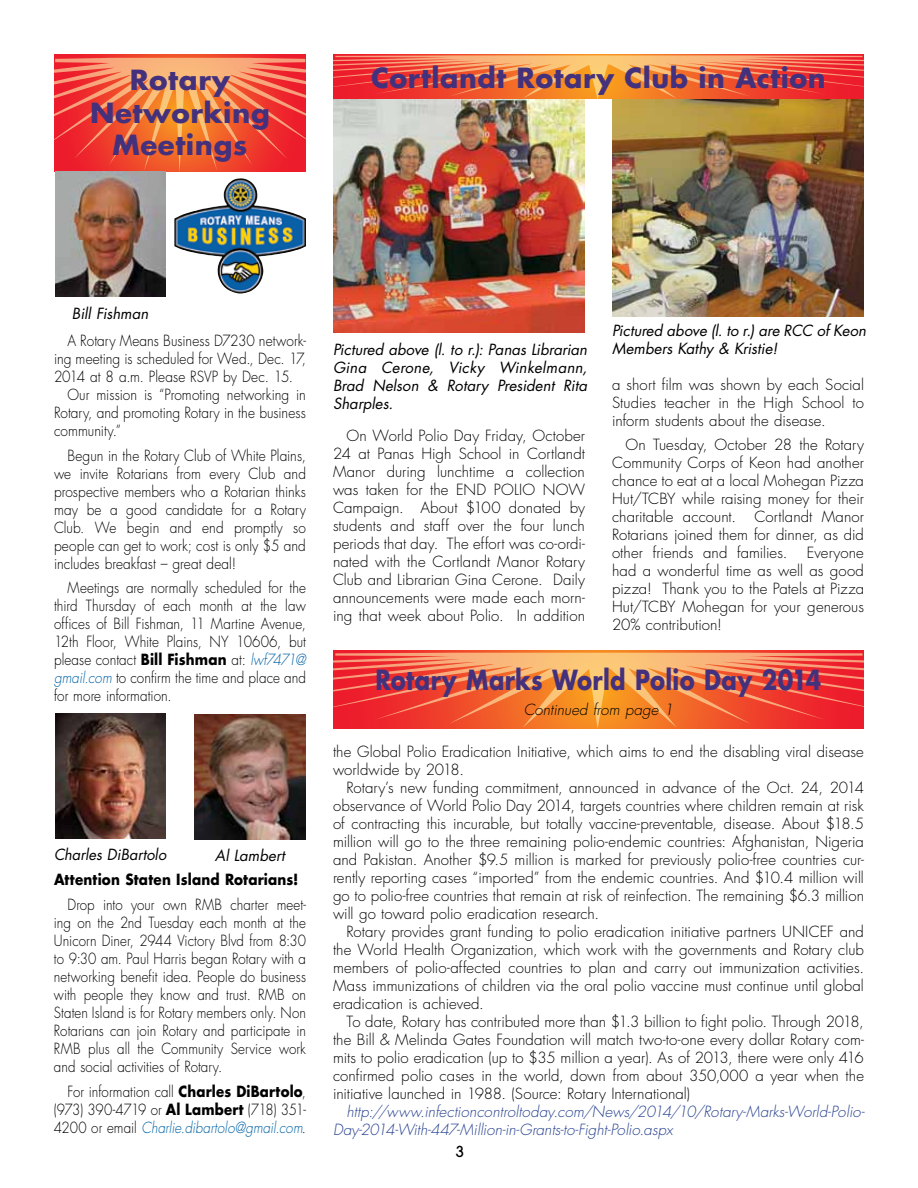
<style>
.page{position:relative;width:918px;height:1188px;background:#fff}
.page>*{position:absolute;margin:0;border:0;box-sizing:border-box;transform-origin:0 0}
.t1{font:700 27px/32.4px "Futura";letter-spacing:.02em;color:#44317d;text-align:center}
.t2{font:700 27px "Futura";letter-spacing:.02em;color:#44317d;scale:.84 1}
.t3{font:300 15px/18px "Futura";color:#000;text-align:justify}
.t4{font:300 15px/18px "Futura";color:#000;text-align:justify;scale:.89 1}
.t5{font:300 15px/18px "Futura";color:#000;text-align:justify;scale:.91 1}
.t6{font:300 15px/18px "Futura";color:#000;text-align:justify;scale:.9 1}
.t7{font:italic 15px/18px "Futura";color:#000;text-align:justify}
.t8{font:italic 300 15px/18px "Futura";letter-spacing:.005em;color:#25408f}
.t9{font:700 15px "Futura";letter-spacing:.01em;color:#000;scale:.9 1}
.t10{font:italic 300 15px "Futura";letter-spacing:.005em;color:#000}
.t11{font:500 15px "Avant Garde";color:#000}
.s1{font-weight:700}
.s2{font-style:italic;color:#0063a6}
</style>
<div class="page">
<svg style="left:54px;top:54px;width:252px;height:4px"></svg>
<svg style="left:54px;top:58px;width:252px;height:114px"></svg>
<svg style="left:333px;top:54px;width:531px;height:1px"></svg>
<svg style="left:333px;top:55px;width:531px;height:44px"></svg>
<img style="left:612px;top:99px;width:252px;height:217px">
<img style="left:333px;top:99px;width:252px;height:234px">
<svg style="left:333px;top:650px;width:531px;height:3px"></svg>
<svg style="left:333px;top:653px;width:531px;height:76px"></svg>
<img style="left:55px;top:171px;width:111px;height:126px">
<img style="left:174px;top:178px;width:132px;height:116px">
<img style="left:55px;top:713px;width:111px;height:126px">
<img style="left:195px;top:715px;width:111px;height:125px">
<h1 class="t1" style="left:90px;top:63px;width:181px">Rotary<br>Networking<br>Meetings</h1>
<h1 class="t1" style="left:371px;top:60px;width:456px">Cortlandt Rotary Club in Action</h1>
<p class="t7" style="left:72px;top:304px;width:78px">Bill Fishman</p>
<p class="t5" style="left:68px;top:332px;width:264px">A Rotary Means Business D7230 network-</p>
<p class="t5" style="left:54px;top:350px;width:278px">ing meeting is scheduled for Wed., Dec. 17,</p>
<p class="t5" style="left:54px;top:368px;width:264px">2014 at 8 a.m. Please RSVP by Dec. 15.</p>
<p class="t5" style="left:68px;top:386px;width:264px">Our mission is “Promoting networking in</p>
<p class="t5" style="left:54px;top:404px;width:278px">Rotary, and promoting Rotary in the business</p>
<p class="t5" style="left:54px;top:422px;width:75px">community.”</p>
<p class="t5" style="left:54px;top:446px;width:278px;text-indent:13px">Begun in the Rotary Club of White Plains, we invite Rotarians from every Club and prospective members who a Rotarian thinks may be a good candidate for a Rotary Club. We begin and end promptly so people can get to work; cost is only $5 and includes breakfast – great deal!</p>
<p class="t6" style="left:54px;top:579px;width:282px;text-indent:14px">Meetings are normally scheduled for the third Thursday of each month at the law offices of Bill Fishman, 11 Martine Avenue, 12th Floor, White Plains, NY 10606, but please contact <span class="s1">Bill Fishman</span> at: <span class="s2">lwf7471@ gmail.com</span> to confirm the time and place and for more information.</p>
<p class="t7" style="left:54px;top:845px;width:114px">Charles DiBartolo</p>
<p class="t7" style="left:215px;top:846px;width:71px">Al Lambert</p>
<p class="t9" style="left:54px;top:869px;width:273px">Attention Staten Island Rotarians!</p>
<p class="t4" style="left:54px;top:896px;width:285px;text-indent:13px">Drop into your own RMB charter meet&shy;ing on the 2nd Tuesday each month at the Unicorn Diner, 2944 Victory Blvd from 8:30 to 9:30 am. Paul Harris began Rotary with a networking benefit idea. People do business with people they know and trust. RMB on Staten Island is for Rotary members only. Non Rotarians can join Rotary and participate in RMB plus all the Community Service work and social activities of Rotary.</p>
<p class="t4" style="left:54px;top:1082px;width:285px;text-indent:13px">For information call <span class="s1">Charles DiBartolo</span>, (973) 390-4719 or <span class="s1">Al Lambert</span> (718) 351- 4200 or email <span class="s2">Charlie.dibartolo@gmail.com</span>.</p>
<p class="t7" style="left:333px;top:340px;width:256px">Pictured above (l. to r.): Panas Librarian Gina Cerone, Vicky Winkelmann, Brad Nelson &amp; Rotary President Rita Sharples.</p>
<p class="t3" style="left:333px;top:427px;width:254px;text-indent:14px">On World Polio Day Friday, October 24 at Panas High School in Cortlandt Manor during lunchtime a collection was taken for the END POLIO NOW Campaign. About $100 donated by students and staff over the four lunch periods that day. The effort was co-ordi&shy;nated with the Cortlandt Manor Rotary Club and Librarian Gina Cerone. Daily announcements were made each morn&shy;ing that week about Polio. In addition</p>
<p class="t7" style="left:612px;top:321px;width:256px">Pictured above (l. to r.) are RCC of Keon<br>Members Kathy &amp; Kristie!</p>
<p class="t3" style="left:612px;top:375px;width:254px">a short film was shown by each Social Studies teacher in the High School to inform students about the disease.</p>
<p class="t3" style="left:612px;top:436px;width:254px;text-indent:14px">On Tuesday, October 28 the Rotary Community Corps of Keon had another chance to eat at a local Mohegan Pizza Hut/TCBY while raising money for their charitable account. Cortlandt Manor Rotarians joined them for dinner, as did other friends and families.</p>
<p class="t3" style="left:612px;top:544px;width:254px;text-indent:195px">Everyone had a wonderful time as well as good pizza! Thank you to the Patels at Pizza Hut/TCBY Mohegan for your generous 20% contribution!</p>
<h1 class="t2" style="left:376px;top:661px;width:532px">Rotary Marks World Polio Day 2014</h1>
<p class="t10" style="left:524px;top:700px;width:151px">Continued from page 1</p>
<p class="t3" style="left:333px;top:743px;width:532px">the Global Polio Eradication Initiative, which aims to end the disabling viral disease worldwide by 2018.</p>
<p class="t3" style="left:333px;top:779px;width:533px;text-indent:14px">Rotary’s new funding commitment, announced in advance of the Oct. 24, 2014 observance of World Polio Day 2014, targets countries where children remain at risk of contracting this incurable, but totally vaccine-preventable, disease. About $18.5 million will go to the three remaining polio-endemic countries: Afghanistan, Nigeria and Pakistan. Another $9.5 million is marked for previously polio-free countries cur&shy;rently reporting cases “imported” from the endemic countries. And $10.4 million will go to polio-free countries that remain at risk of reinfection. The remaining $6.3 million will go toward polio eradication research.</p>
<p class="t3" style="left:333px;top:923px;width:533px;text-indent:14px">Rotary provides grant funding to polio eradication initiative partners UNICEF and the World Health Organization, which work with the governments and Rotary club members of polio-affected countries to plan and carry out immunization activities.<br>Mass immunizations of children via the oral polio vaccine must continue until global eradication is achieved.</p>
<p class="t3" style="left:333px;top:1013px;width:533px;text-indent:14px">To date, Rotary has contributed more than $1.3 billion to fight polio. Through 2018, the Bill &amp; Melinda Gates Foundation will match two-to-one every dollar Rotary com&shy;mits to polio eradication (up to $35 million a year). As of 2013, there were only 416 confirmed polio cases in the world, down from about 350,000 a year when the initiative launched in 1988. (Source: Rotary International)</p>
<p class="t8" style="left:333px;top:1103px;width:533px;text-indent:14px">http://www.infectioncontroltoday.com/News/2014/10/Rotary-Marks-World-Polio-<br>Day-2014-With-447-Million-in-Grants-to-Fight-Polio.aspx</p>
<p class="t11" style="left:456px;top:1142px;width:10px">3</p>
</div>
